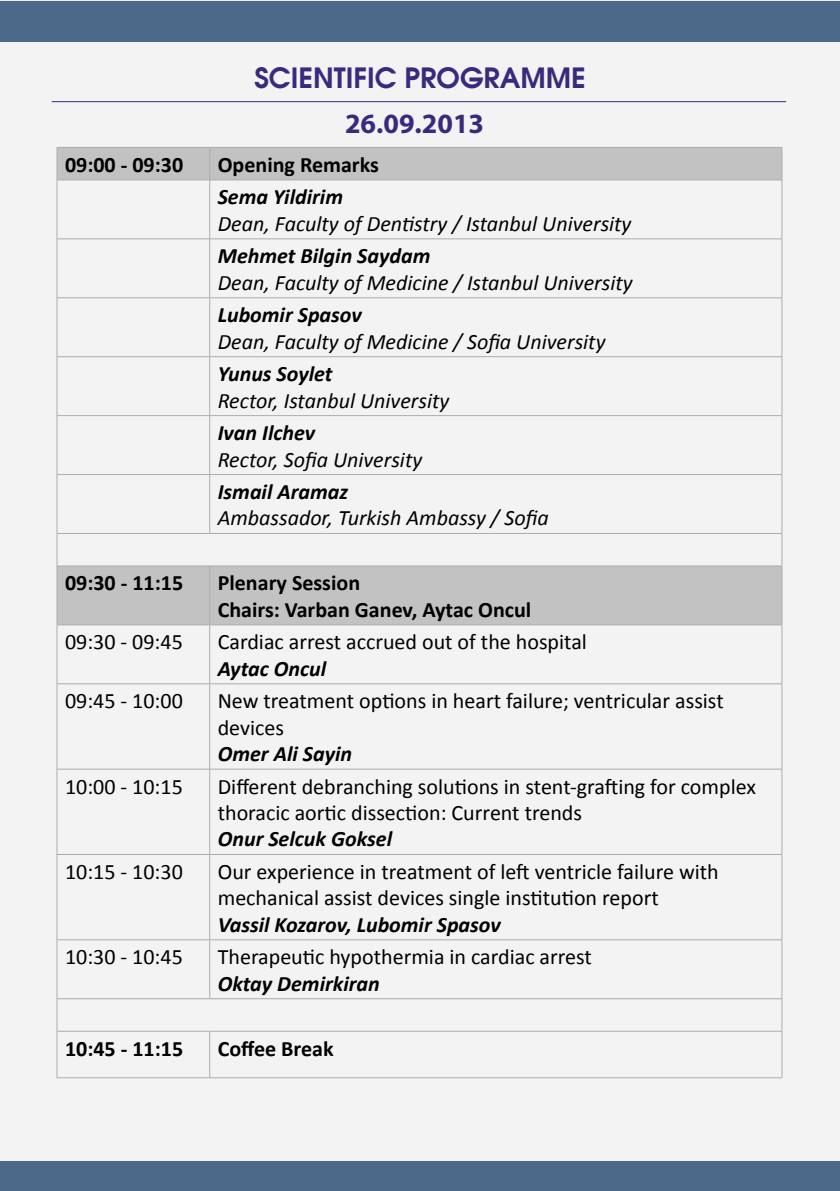
<style>
.page{position:relative;width:840px;height:1191px;background:#fff}
.page>*{position:absolute;margin:0;border:0;box-sizing:border-box;transform-origin:0 0}
.t1{font:700 28px "Avalon";color:#3b297d}
.t2{font:700 28px "Myriad Pro";color:#3b297d}
.t3{font:22px/26.4px "Calibri";color:#000}
.t4{font:italic 22px "Calibri";color:#000}
.t5{font:italic 700 22px "Calibri";color:#000}
.t6{font:700 22px/26.4px "Calibri";color:#000}
</style>
<div class="page">
<div style="left:0;top:0;width:839px;height:1191px;background:#f3f3f3"></div>
<div style="left:0;top:1px;width:839px;height:41px;background:#4d698a"></div>
<div style="left:0;top:1161px;width:839px;height:30px;background:#4d698a"></div>
<hr style="left:52px;top:101px;width:733px;height:1px;background:#3b297d">
<svg style="left:58px;top:148px;width:723px;height:476px"></svg>
<hr style="left:57px;top:147px;width:153px;height:1px;background:#acacac">
<hr style="left:57px;top:148px;width:1px;height:32px;background:#acacac">
<hr style="left:210px;top:147px;width:571px;height:1px;background:#acacac">
<hr style="left:209px;top:148px;width:1px;height:32px;background:#acacac">
<hr style="left:781px;top:148px;width:1px;height:32px;background:#acacac">
<hr style="left:57px;top:180px;width:153px;height:1px;background:#acacac">
<hr style="left:57px;top:180px;width:1px;height:59px;background:#acacac">
<hr style="left:210px;top:180px;width:571px;height:1px;background:#acacac">
<hr style="left:209px;top:180px;width:1px;height:59px;background:#acacac">
<hr style="left:781px;top:180px;width:1px;height:59px;background:#acacac">
<hr style="left:57px;top:238px;width:153px;height:1px;background:#acacac">
<hr style="left:57px;top:239px;width:1px;height:58px;background:#acacac">
<hr style="left:210px;top:238px;width:571px;height:1px;background:#acacac">
<hr style="left:209px;top:239px;width:1px;height:58px;background:#acacac">
<hr style="left:781px;top:239px;width:1px;height:58px;background:#acacac">
<hr style="left:57px;top:297px;width:153px;height:1px;background:#acacac">
<hr style="left:57px;top:298px;width:1px;height:58px;background:#acacac">
<hr style="left:210px;top:297px;width:571px;height:1px;background:#acacac">
<hr style="left:209px;top:298px;width:1px;height:58px;background:#acacac">
<hr style="left:781px;top:298px;width:1px;height:58px;background:#acacac">
<hr style="left:57px;top:356px;width:153px;height:1px;background:#acacac">
<hr style="left:57px;top:357px;width:1px;height:58px;background:#acacac">
<hr style="left:210px;top:356px;width:571px;height:1px;background:#acacac">
<hr style="left:209px;top:357px;width:1px;height:58px;background:#acacac">
<hr style="left:781px;top:357px;width:1px;height:58px;background:#acacac">
<hr style="left:57px;top:415px;width:153px;height:1px;background:#acacac">
<hr style="left:57px;top:416px;width:1px;height:58px;background:#acacac">
<hr style="left:210px;top:415px;width:571px;height:1px;background:#acacac">
<hr style="left:209px;top:416px;width:1px;height:58px;background:#acacac">
<hr style="left:781px;top:416px;width:1px;height:58px;background:#acacac">
<hr style="left:57px;top:474px;width:153px;height:1px;background:#acacac">
<hr style="left:57px;top:475px;width:1px;height:58px;background:#acacac">
<hr style="left:210px;top:474px;width:571px;height:1px;background:#acacac">
<hr style="left:209px;top:475px;width:1px;height:58px;background:#acacac">
<hr style="left:781px;top:475px;width:1px;height:58px;background:#acacac">
<hr style="left:57px;top:533px;width:153px;height:1px;background:#acacac">
<hr style="left:57px;top:534px;width:1px;height:32px;background:#acacac">
<hr style="left:210px;top:533px;width:571px;height:1px;background:#acacac">
<hr style="left:781px;top:534px;width:1px;height:32px;background:#acacac">
<hr style="left:57px;top:565px;width:153px;height:1px;background:#acacac">
<hr style="left:57px;top:566px;width:1px;height:58px;background:#acacac">
<hr style="left:210px;top:565px;width:571px;height:1px;background:#acacac">
<hr style="left:209px;top:566px;width:1px;height:58px;background:#acacac">
<hr style="left:781px;top:566px;width:1px;height:58px;background:#acacac">
<hr style="left:57px;top:624px;width:153px;height:1px;background:#acacac">
<hr style="left:57px;top:625px;width:1px;height:58px;background:#acacac">
<hr style="left:210px;top:624px;width:571px;height:1px;background:#acacac">
<hr style="left:209px;top:625px;width:1px;height:58px;background:#acacac">
<hr style="left:781px;top:625px;width:1px;height:58px;background:#acacac">
<hr style="left:57px;top:683px;width:153px;height:1px;background:#acacac">
<hr style="left:57px;top:684px;width:1px;height:85px;background:#acacac">
<hr style="left:210px;top:683px;width:571px;height:1px;background:#acacac">
<hr style="left:209px;top:684px;width:1px;height:85px;background:#acacac">
<hr style="left:781px;top:684px;width:1px;height:85px;background:#acacac">
<hr style="left:57px;top:769px;width:153px;height:1px;background:#acacac">
<hr style="left:57px;top:769px;width:1px;height:85px;background:#acacac">
<hr style="left:210px;top:769px;width:571px;height:1px;background:#acacac">
<hr style="left:209px;top:769px;width:1px;height:85px;background:#acacac">
<hr style="left:781px;top:769px;width:1px;height:85px;background:#acacac">
<hr style="left:57px;top:854px;width:153px;height:1px;background:#acacac">
<hr style="left:57px;top:854px;width:1px;height:85px;background:#acacac">
<hr style="left:210px;top:854px;width:571px;height:1px;background:#acacac">
<hr style="left:209px;top:854px;width:1px;height:85px;background:#acacac">
<hr style="left:781px;top:854px;width:1px;height:85px;background:#acacac">
<hr style="left:57px;top:939px;width:153px;height:1px;background:#acacac">
<hr style="left:57px;top:940px;width:1px;height:58px;background:#acacac">
<hr style="left:210px;top:939px;width:571px;height:1px;background:#acacac">
<hr style="left:209px;top:940px;width:1px;height:58px;background:#acacac">
<hr style="left:781px;top:940px;width:1px;height:58px;background:#acacac">
<hr style="left:57px;top:998px;width:153px;height:1px;background:#acacac">
<hr style="left:57px;top:999px;width:1px;height:32px;background:#acacac">
<hr style="left:210px;top:998px;width:571px;height:1px;background:#acacac">
<hr style="left:781px;top:999px;width:1px;height:32px;background:#acacac">
<hr style="left:57px;top:1031px;width:153px;height:1px;background:#acacac">
<hr style="left:57px;top:1031px;width:1px;height:46px;background:#acacac">
<hr style="left:210px;top:1031px;width:571px;height:1px;background:#acacac">
<hr style="left:209px;top:1031px;width:1px;height:46px;background:#acacac">
<hr style="left:781px;top:1031px;width:1px;height:46px;background:#acacac">
<hr style="left:57px;top:1077px;width:153px;height:1px;background:#acacac">
<hr style="left:210px;top:1077px;width:571px;height:1px;background:#acacac">
<p class="t1" style="left:254px;top:59px;width:332px">SCIENTIFIC PROGRAMME</p>
<p class="t2" style="left:345px;top:105px;width:140px">26.09.2013</p>
<p class="t6" style="left:65px;top:151px;width:120px">09:00 - 09:30</p>
<p class="t6" style="left:218px;top:151px;width:163px">Opening Remarks</p>
<p class="t5" style="left:218px;top:183px;width:127px">Sema Yildirim</p>
<p class="t4" style="left:218px;top:208px;width:415px">Dean, Faculty of Dentistry / Istanbul University</p>
<p class="t5" style="left:218px;top:242px;width:214px">Mehmet Bilgin Saydam</p>
<p class="t4" style="left:218px;top:267px;width:416px">Dean, Faculty of Medicine / Istanbul University</p>
<p class="t5" style="left:218px;top:301px;width:145px">Lubomir Spasov</p>
<p class="t4" style="left:218px;top:326px;width:389px">Dean, Faculty of Medicine / Sofia University</p>
<p class="t5" style="left:218px;top:360px;width:116px">Yunus Soylet</p>
<p class="t4" style="left:218px;top:385px;width:233px">Rector, Istanbul University</p>
<p class="t5" style="left:218px;top:419px;width:99px">Ivan Ilchev</p>
<p class="t4" style="left:218px;top:444px;width:206px">Rector, Sofia University</p>
<p class="t5" style="left:218px;top:478px;width:132px">Ismail Aramaz</p>
<p class="t4" style="left:218px;top:503px;width:332px">Ambassador, Turkish Ambassy / Sofia</p>
<p class="t6" style="left:65px;top:570px;width:120px">09:30 - 11:15</p>
<p class="t6" style="left:218px;top:570px;width:315px">Plenary Session<br>Chairs: Varban Ganev, Aytac Oncul</p>
<p class="t3" style="left:65px;top:629px;width:119px">09:30 - 09:45</p>
<p class="t3" style="left:218px;top:629px;width:370px">Cardiac arrest accrued out of the hospital</p>
<p class="t5" style="left:218px;top:654px;width:110px">Aytac Oncul</p>
<p class="t3" style="left:65px;top:688px;width:119px">09:45 - 10:00</p>
<p class="t3" style="left:218px;top:688px;width:507px">New treatment options in heart failure; ventricular assist devices</p>
<p class="t5" style="left:218px;top:740px;width:136px">Omer Ali Sayin</p>
<p class="t3" style="left:65px;top:773px;width:119px">10:00 - 10:15</p>
<p class="t3" style="left:218px;top:773px;width:539px">Different debranching solutions in stent-grafting for complex thoracic aortic dissection: Current trends</p>
<p class="t5" style="left:218px;top:825px;width:176px">Onur Selcuk Goksel</p>
<p class="t3" style="left:65px;top:858px;width:119px">10:15 - 10:30</p>
<p class="t3" style="left:218px;top:858px;width:502px">Our experience in treatment of left ventricle failure with mechanical assist devices single institution report</p>
<p class="t5" style="left:218px;top:910px;width:284px">Vassil Kozarov, Lubomir Spasov</p>
<p class="t3" style="left:65px;top:943px;width:119px">10:30 - 10:45</p>
<p class="t3" style="left:218px;top:943px;width:375px">Therapeutic hypothermia in cardiac arrest</p>
<p class="t5" style="left:218px;top:969px;width:163px">Oktay Demirkiran</p>
<p class="t6" style="left:65px;top:1035px;width:120px">10:45 - 11:15</p>
<p class="t6" style="left:218px;top:1035px;width:117px">Coffee Break</p>
</div>
